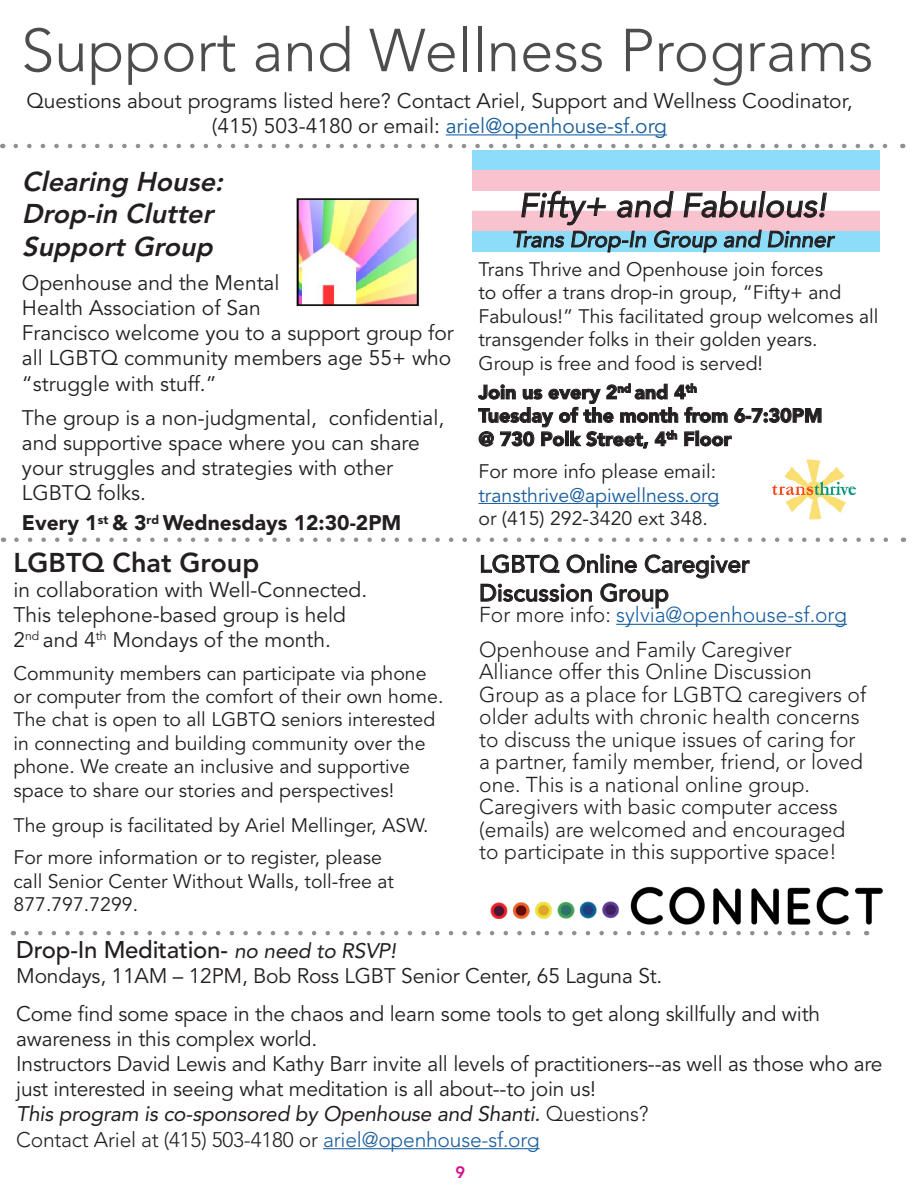
<style>
.page{position:relative;width:918px;height:1188px;background:#fff}
.page>*{position:absolute;margin:0;border:0;box-sizing:border-box;transform-origin:0 0}
.t1{font:300 60px "Avenir";color:#4d4d4d}
.t2{font:italic 33.45px "Avenir";color:#231f20}
.t3{font:italic 800 27px/32.4px "Avenir";color:#231f20}
.t4{font:800 27px "Avenir";color:#231f20}
.t5{font:500 24px "Avenir";color:#231f20}
.t6{font:italic 22.35px "Avenir";color:#231f20}
.t7{font:300 21.45px/22.5px "Avenir";color:#231f20}
.t8{font:300 21.45px "Avenir";color:#175d9e}
.t9{font:21px/25.2px "Avenir";color:#231f20}
.t10{font:italic 21px "Avenir";letter-spacing:-.01em;color:#231f20}
.t11{font:300 21px "Avenir";letter-spacing:-.01em;color:#231f20}
.t12{font:900 21px "Avenir";color:#231f20}
.t13{font:19.5px/23.4px "Avenir";color:#231f20}
.t14{font:900 19.5px "Avenir";color:#231f20}
.t15{font:19.5px "Avenir";color:#175d9e}
.t16{font:800 16.5px "Avenir";color:#d70c8c}
.s1{color:#175d9e}
.s2{font-weight:400;font-style:italic;font-size:21px}
.s3{font-weight:300;font-style:normal}
.s4{color:#231f20}
</style>
<div class="page">
<hr style="left:478px;top:503px;width:241px;height:1px;background:#175d9e">
<svg style="left:478px;top:383px;width:344px;height:66px"></svg>
<svg style="left:521px;top:191px;width:85px;height:34px"></svg>
<svg style="left:617px;top:191px;width:57px;height:27px"></svg>
<svg style="left:684px;top:191px;width:143px;height:27px"></svg>
<svg style="left:513px;top:231px;width:51px;height:17px"></svg>
<svg style="left:571px;top:231px;width:75px;height:22px;background:#7ab3c8"></svg>
<svg style="left:654px;top:230px;width:63px;height:23px"></svg>
<svg style="left:724px;top:230px;width:38px;height:18px"></svg>
<svg style="left:768px;top:231px;width:67px;height:17px"></svg>
<img style="left:772px;top:459px;width:85px;height:61px">
<img style="left:296px;top:198px;width:124px;height:109px">
<svg style="left:16px;top:144px;width:872px;height:4px"></svg>
<hr style="left:616px;top:624px;width:231px;height:1px;background:#175d9e">
<svg style="left:480px;top:554px;width:270px;height:55px"></svg>
<img style="left:490px;top:901px;width:130px;height:18px">
<img style="left:630px;top:886px;width:253px;height:39px">
<svg style="left:26px;top:931px;width:825px;height:4px"></svg>
<svg style="left:16px;top:538px;width:872px;height:4px"></svg>
<hr style="left:323px;top:1148px;width:217px;height:1px;background:#175d9e">
<hr style="left:446px;top:134px;width:221px;height:1px;background:#175d9e">
<p class="t1" style="left:21px;top:15px;width:854px">Support and Wellness Programs</p>
<p class="t9" style="left:26px;top:88px;width:828px;text-align:center">Questions about programs listed here? Contact Ariel, Support and Wellness Coodinator, (415) 503-4180 or email: <span class="s1">ariel@openhouse-sf.org</span></p>
<p class="t3" style="left:22px;top:165px;width:209px">Clearing House:<br>Drop-in Clutter<br>SupportGroup</p>
<p class="t9" style="left:22px;top:271px;width:434px">Openhouse and the Mental<br>Health Association of San<br>Francisco welcome you to a support group for all LGBTQ community members age 55+ who “struggle with stuff.”</p>
<p class="t9" style="left:22px;top:406px;width:424px">The group is a non-judgmental, confidential, and supportive space where you can share your struggles and strategies with other LGBTQ folks.</p>
<p class="t12" style="left:22px;top:510px;width:381px">Every 1<sup>st</sup> &amp; 3<sup>rd</sup> Wednesdays 12:30-2PM</p>
<p class="t2" style="left:519px;top:186px;width:309px">Fifty+ and Fabulous!</p>
<p class="t6" style="left:512px;top:226px;width:323px">Trans Drop-In Group and Dinner</p>
<p class="t13" style="left:478px;top:258px;width:402px">Trans Thrive and Openhouse join forces<br>to offer a trans drop-in group, “Fifty+ and Fabulous!” This facilitated group welcomes all transgender folks in their golden years.</p>
<p class="t13" style="left:478px;top:352px;width:286px">Group is free and food is served!</p>
<p class="t14" style="left:478px;top:380px;width:220px">Join us every 2<sup>nd</sup> and 4<sup>th</sup></p>
<p class="t14" style="left:478px;top:404px;width:345px">Tuesday of the month from 6-7:30PM</p>
<p class="t14" style="left:478px;top:427px;width:255px">@ 730 Polk Street, 4<sup>th</sup> Floor</p>
<p class="t13" style="left:478px;top:460px;width:239px">For more info please email:</p>
<p class="t15" style="left:478px;top:484px;width:242px">transthrive@apiwellness.org</p>
<p class="t13" style="left:478px;top:507px;width:231px">or (415) 292-3420 ext 348.</p>
<p class="t4" style="left:14px;top:546px;width:247px">LGBTQ Chat Group</p>
<p class="t9" style="left:14px;top:578px;width:355px">in collaboration with Well-Connected.<br>This telephone-based group is held</p>
<p class="t9" style="left:14px;top:628px;width:319px">2<sup>nd</sup> and 4<sup>th</sup> Mondays of the month.</p>
<p class="t13" style="left:14px;top:662px;width:432px">Community members can participate via phone or computer from the comfort of their own home.<br>The chat is open to all LGBTQ seniors interested in connecting and building community over the phone. We create an inclusive and supportive space to share our stories and perspectives!</p>
<p class="t13" style="left:14px;top:814px;width:417px">The group is facilitated by Ariel Mellinger, ASW.</p>
<p class="t13" style="left:14px;top:847px;width:382px">For more information or to register, please call Senior Center Without Walls, toll-free at<br>877.797.7299.</p>
<p class="t5" style="left:16px;top:936px;width:381px">Drop-In Meditation- <span class="s2">no need to RSVP!</span></p>
<p class="t9" style="left:16px;top:964px;width:648px">Mondays, 11AM – 12PM, Bob Ross LGBT Senior Center, 65 Laguna St.</p>
<p class="t9" style="left:16px;top:1001px;width:805px">Come find some space in the chaos and learn some tools to get along skillfully and with awareness in this complex world.</p>
<p class="t9" style="left:16px;top:1052px;width:868px">Instructors David Lewis and Kathy Barr invite all levels of practitioners--as well as those who are just interested in seeing what meditation is all about--to join us!</p>
<p class="t10" style="left:16px;top:1102px;width:634px">This program is co-sponsored by Openhouse and Shanti. <span class="s3">Questions?</span></p>
<p class="t11" style="left:16px;top:1127px;width:525px">Contact Ariel at (415) 503-4180 or <span class="s1">ariel@openhouse-sf.org</span></p>
<p class="t5" style="left:479px;top:550px;width:272px">LGBTQ Online Caregiver</p>
<p class="t5" style="left:479px;top:579px;width:191px">Discussion Group</p>
<p class="t8" style="left:479px;top:602px;width:369px"><span class="s4">For more info:</span> sylvia@openhouse-sf.org</p>
<p class="t7" style="left:479px;top:638px;width:389px">Openhouse and Family Caregiver Alliance offer this Online Discussion Group as a place for LGBTQ caregivers of older adults with chronic health concerns to discuss the unique issues of caring for a partner, family member, friend, or loved one. This is a national online group.<br>Caregivers with basic computer access (emails) are welcomed and encouraged to participate in this supportive space!</p>
<p class="t16" style="left:456px;top:1163px;width:11px">9</p>
</div>
